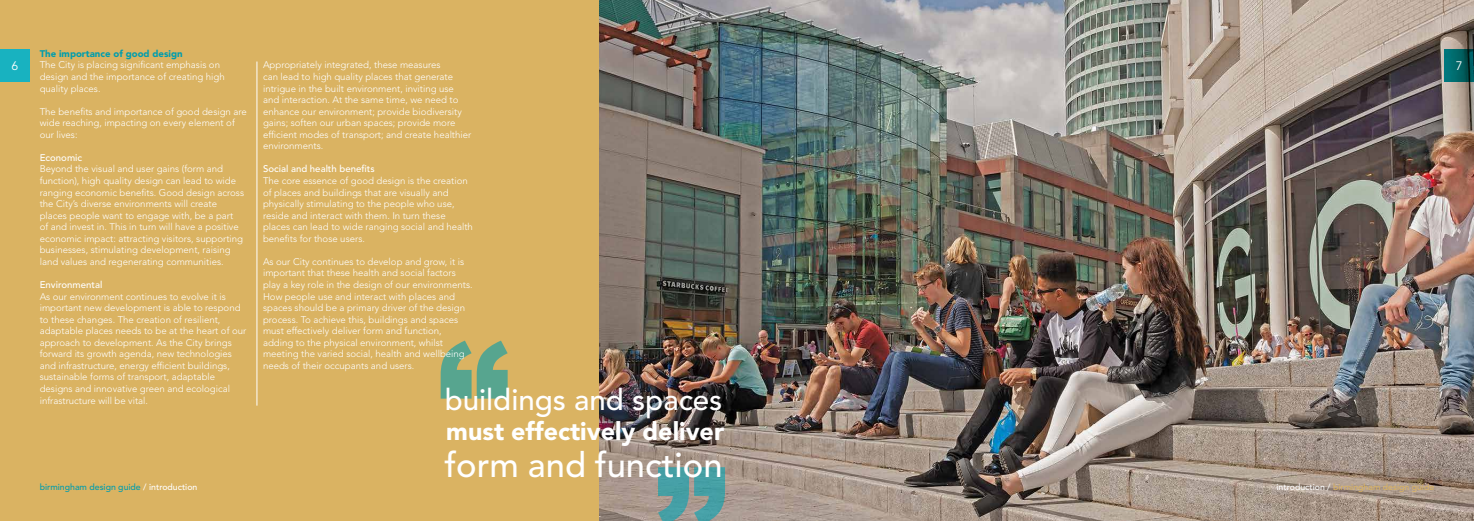
<style>
.page{position:relative;width:1474px;height:521px;background:#fff}
.page>*{position:absolute;margin:0;border:0;box-sizing:border-box;transform-origin:0 0}
.t1{font:900 145.6px "Arial";color:#009dad}
.t2{font:900 145.6px "Arial";color:#00a3b3}
.t3{font:500 34.56px "Avenir";color:#fff}
.t4{font:500 29.49px "Avenir";color:#fff}
.t5{font:900 25.03px "Avenir";color:#fff}
.t6{font:12.25px "Avenir";color:#fff}
.t7{font:300 9.62px/11.5px "Avenir LT Std";color:#fff}
.t8{font:500 9.62px "Avenir";color:#fff}
.t9{font:900 9.62px "Avenir";color:#009dad}
.t10{font:500 8.75px "Avenir";color:#dab362}
.t11{font:500 8.75px "Avenir";color:#009dad}
.s1{color:#fff}
</style>
<div class="page">
<img style="left:598px;top:0;width:875px;height:521px">
<div style="left:0;top:0;width:598px;height:521px;background:#dab362"></div>
<svg style="left:1444px;top:50px;width:29px;height:32px"></svg>
<div style="left:0;top:50px;width:30px;height:32px;background:#18b2c0"></div>
<hr style="left:257px;top:62px;width:1px;height:344px;background:#fff">
<p class="t6" style="left:11px;top:59px;width:8px">6</p>
<p class="t9" style="left:40px;top:48px;width:144px">The importance of good design</p>
<p class="t7" style="left:40px;top:59px;width:187px">The City is placing significant emphasis on design and the importance of creating high quality places.</p>
<p class="t7" style="left:40px;top:106px;width:209px">The benefits and importance of good design are wide reaching, impacting on every element of our lives:</p>
<p class="t8" style="left:40px;top:152px;width:44px">Economic</p>
<p class="t7" style="left:40px;top:163px;width:206px">Beyond the visual and user gains (form and function), high quality design can lead to wide ranging economic benefits. Good design across the City’s diverse environments will create places people want to engage with, be a part of and invest in. This in turn will have a positive economic impact: attracting visitors, supporting businesses, stimulating development, raising land values and regenerating communities.</p>
<p class="t8" style="left:40px;top:279px;width:64px">Environmental</p>
<p class="t7" style="left:40px;top:290px;width:208px">As our environment continues to evolve it is important new development is able to respond to these changes. The creation of resilient, adaptable places needs to be at the heart of our approach to development. As the City brings forward its growth agenda, new technologies and infrastructure, energy efficient buildings, sustainable forms of transport, adaptable designs and innovative green and ecological infrastructure will be vital.</p>
<p class="t11" style="left:40px;top:482px;width:159px">birmingham design guide <span class="s1">/ introduction</span></p>
<p class="t7" style="left:263px;top:59px;width:210px">Appropriately integrated, these measures<br>can lead to high quality places that generate intrigue in the built environment, inviting use and interaction. At the same time, we need to enhance our environment; provide biodiversity gains; soften our urban spaces; provide more efficient modes of transport; and create healthier environments.</p>
<p class="t8" style="left:263px;top:163px;width:113px">Social and health benefits</p>
<p class="t7" style="left:263px;top:175px;width:211px">The core essence of good design is the creation of places and buildings that are visually and physically stimulating to the people who use, reside and interact with them. In turn these places can lead to wide ranging social and health benefits for those users.</p>
<p class="t7" style="left:263px;top:256px;width:211px">As our City continues to develop and grow, it is important that these health and social factors play a key role in the design of our environments.<br>How people use and interact with places and spaces should be a primary driver of the design process. To achieve this, buildings and spaces must effectively deliver form and function, adding to the physical environment, whilst meeting the varied social, health and wellbeing needs of their occupants and users.</p>
<h1 class="t1" style="left:437px;top:289px;width:74px">“</h1>
<h3 class="t4" style="left:444px;top:382px;width:279px">buildings and spaces</h3>
<h3 class="t5" style="left:446px;top:416px;width:279px">must effectively deliver</h3>
<h1 class="t2" style="left:729px;top:577px;width:74px;rotate:-180deg">“</h1>
<h2 class="t3" style="left:444px;top:445px;width:279px">form and function</h2>
<p class="t6" style="left:1455px;top:59px;width:8px">7</p>
<p class="t10" style="left:1276px;top:482px;width:159px"><span class="s1">introduction /</span> birmingham design guide</p>
</div>
